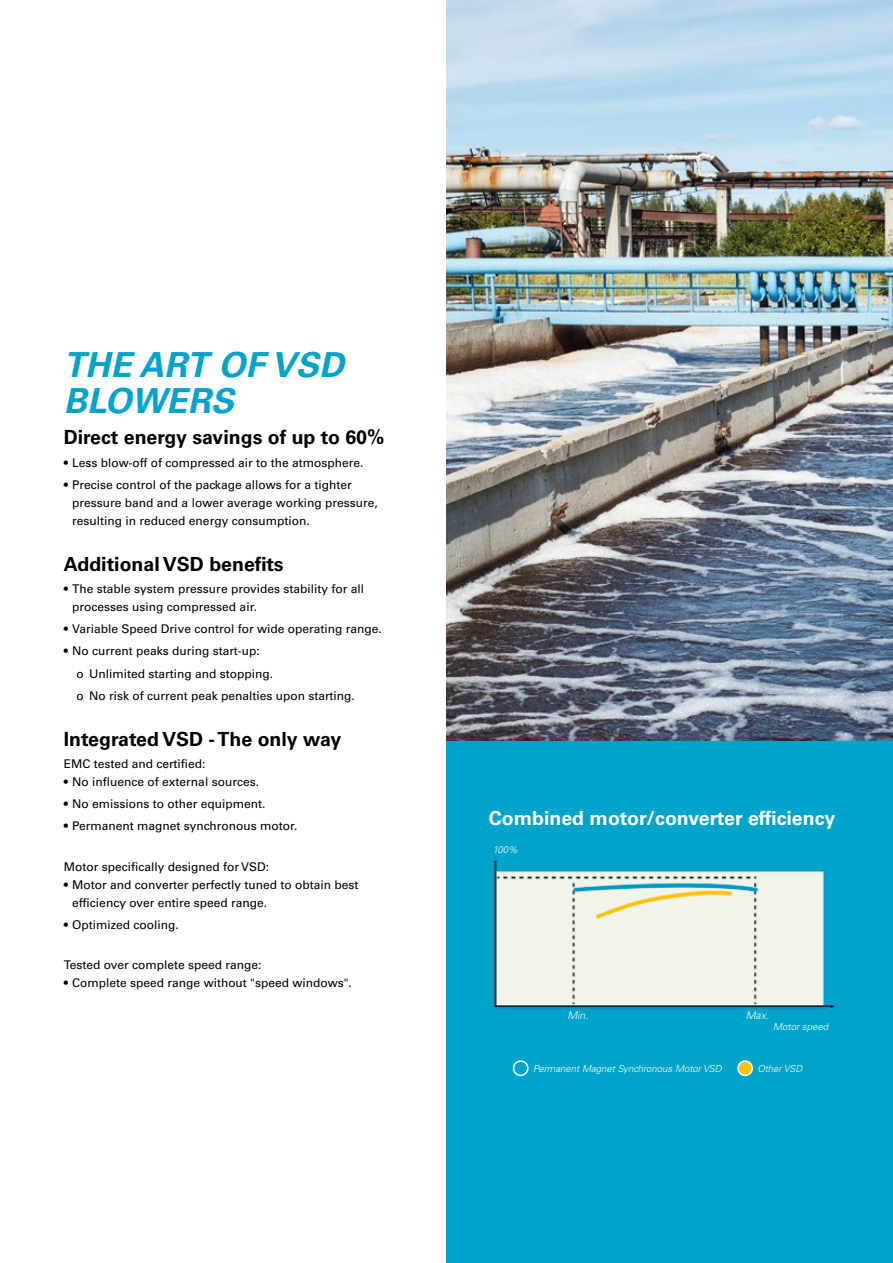
<style>
.page{position:relative;width:893px;height:1263px;background:#fff}
.page>*{position:absolute;margin:0;border:0;box-sizing:border-box;transform-origin:0 0}
.t1{font:italic 700 34.5px/36px "Univers LT Std";letter-spacing:.01em;color:#00a3c9}
.t2{font:700 19.5px "Univers LT Std";color:#000}
.t3{font:700 19.5px "Univers LT Std";color:#fff}
.t4{font:12px/18px "Univers LT Std";color:#000}
.t5{font:italic 300 10.5px "Univers LT Std";color:#fff}
.t6{font:italic 300 9.6px "Univers LT Std";color:#fff}
</style>
<div class="page">
<img style="left:446px;top:0;width:447px;height:742px">
<div style="left:446px;top:742px;width:447px;height:521px;background:#00a3c9"></div>
<img style="left:493px;top:858px;width:343px;height:151px">
<div style="left:513px;top:1060px;width:16px;height:16px;border:2px solid #fff;border-radius:50%"></div>
<div style="left:738px;top:1061px;width:14px;height:14px;background:#ffc20e;border-radius:50%"></div>
<div style="left:737px;top:1060px;width:16px;height:16px;border:2px solid #fff;border-radius:50%"></div>
<h1 class="t1" style="left:64px;top:347px;width:282px">THE ART OF VSD<br>BLOWERS</h1>
<h2 class="t2" style="left:64px;top:426px;width:322px">Direct energy savings of up to 60%</h2>
<p class="t4" style="left:64px;top:453px;width:301px">• Less blow-off of compressed air to the atmosphere.</p>
<p class="t4" style="left:72px;top:476px;width:307px;text-indent:-9px">• Precise control of the package allows for a tighter pressure band and a lower average working pressure, resulting in reduced energy consumption.</p>
<h2 class="t2" style="left:64px;top:552px;width:221px">Additional VSD benefits</h2>
<p class="t4" style="left:72px;top:580px;width:293px;text-indent:-9px">• The stable system pressure provides stability for all processes using compressed air.</p>
<p class="t4" style="left:64px;top:620px;width:319px">• Variable Speed Drive control for wide operating range.</p>
<p class="t4" style="left:77px;top:640px;width:280px;line-height:22.2px;text-indent:-13px">• No current peaks during start-up:<br>o Unlimited starting and stopping.<br>o No risk of current peak penalties upon starting.</p>
<h2 class="t2" style="left:64px;top:727px;width:279px">Integrated VSD - The only way</h2>
<p class="t4" style="left:64px;top:755px;width:143px">EMC tested and certified:</p>
<p class="t4" style="left:64px;top:773px;width:197px">• No influence of external sources.</p>
<p class="t4" style="left:64px;top:795px;width:203px">• No emissions to other equipment.</p>
<p class="t4" style="left:64px;top:817px;width:235px">• Permanent magnet synchronous motor.</p>
<p class="t4" style="left:64px;top:857px;width:207px">Motor specifically designed for VSD:</p>
<p class="t4" style="left:72px;top:875px;width:288px;text-indent:-9px">• Motor and converter perfectly tuned to obtain best efficiency over entire speed range.</p>
<p class="t4" style="left:64px;top:916px;width:116px">• Optimized cooling.</p>
<p class="t4" style="left:64px;top:956px;width:199px">Tested over complete speed range:</p>
<p class="t4" style="left:64px;top:974px;width:290px">• Complete speed range without "speed windows".</p>
<h2 class="t3" style="left:489px;top:806px;width:348px">Combined motor/converter efficiency</h2>
<p class="t6" style="left:493px;top:843px;width:27px">100%</p>
<p class="t5" style="left:567px;top:1009px;width:22px">Min.</p>
<p class="t5" style="left:746px;top:1009px;width:25px">Max.</p>
<p class="t6" style="left:773px;top:1021px;width:56px">Motor speed</p>
<p class="t6" style="left:533px;top:1062px;width:190px">Permanent Magnet Synchronous Motor VSD</p>
<p class="t6" style="left:757px;top:1062px;width:47px">Other VSD</p>
</div>
